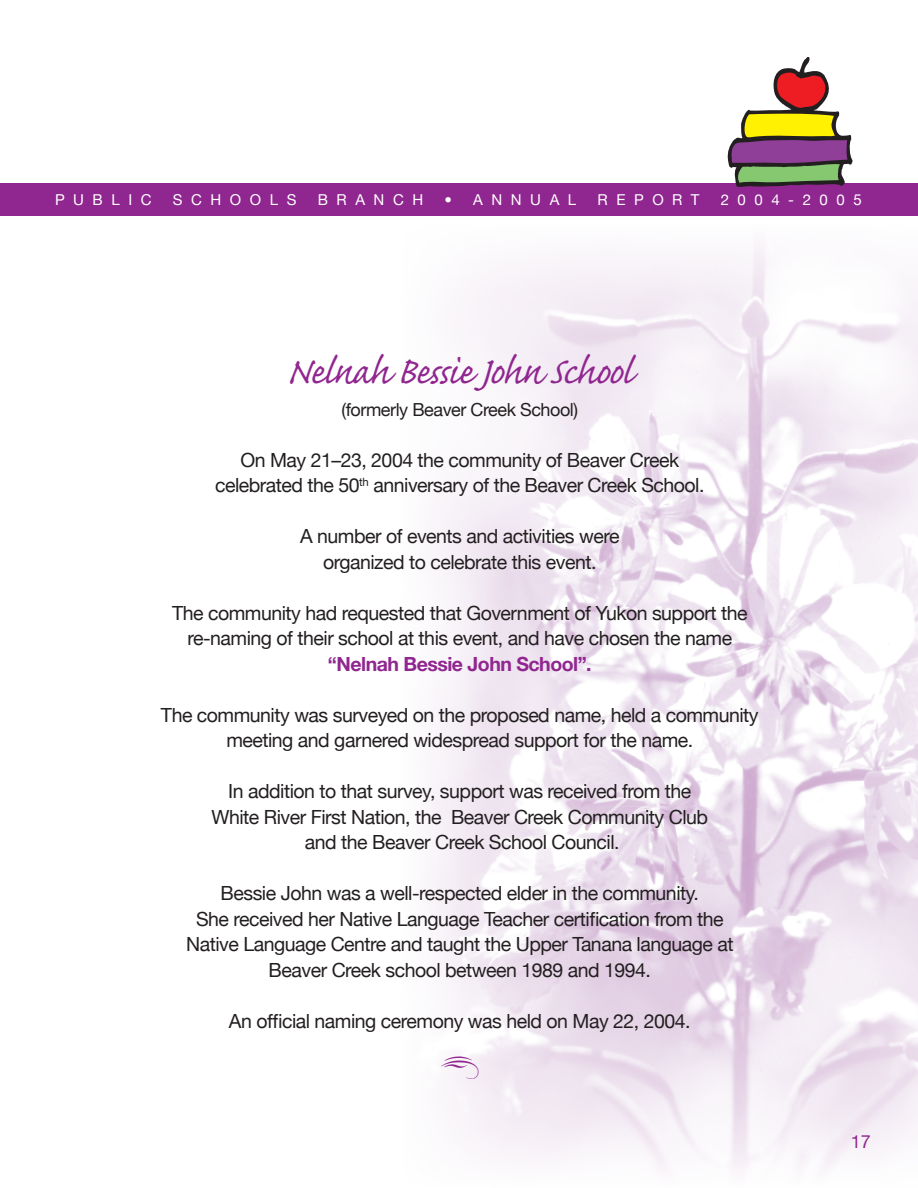
<style>
.page{position:relative;width:918px;height:1188px;background:#fff}
.page>*{position:absolute;margin:0;border:0;box-sizing:border-box;transform-origin:0 0}
.t1{font:48px "Caflisch Script";letter-spacing:-.03em;color:#90268f}
.t2{font:19.5px/25.5px "Helvetica Neue";letter-spacing:-.025em;color:#231f20;text-align:center}
.t3{font:700 19.5px "Helvetica Neue";letter-spacing:-.025em;color:#90268f}
.t4{font:18px "Helvetica Neue";letter-spacing:-.025em;color:#231f20}
.t5{font:18px "Helvetica Neue";color:#90268f}
.t6{font:15px "Helvetica Neue";letter-spacing:.57em;color:#fff}
</style>
<div class="page">
<div style="left:0;top:184px;width:918px;height:32px;background:#90268f"></div>
<svg style="left:728px;top:57px;width:124px;height:130px"></svg>
<img style="left:430px;top:243px;width:488px;height:928px">
<svg style="left:441px;top:1056px;width:38px;height:23px"></svg>
<p class="t6" style="left:55px;top:191px;width:98px">PUBLIC</p>
<p class="t6" style="left:173px;top:191px;width:125px">SCHOOLS</p>
<p class="t6" style="left:318px;top:191px;width:107px">BRANCH</p>
<p class="t6" style="left:444px;top:191px;width:133px">• ANNUAL</p>
<p class="t6" style="left:598px;top:191px;width:103px">REPORT</p>
<p class="t6" style="left:721px;top:191px;width:142px">2004-2005</p>
<p class="t1" style="left:287px;top:347px;width:348px">Nelnah Bessie John School</p>
<p class="t4" style="left:342px;top:399px;width:238px">(formerly Beaver Creek School)</p>
<p class="t2" style="left:240px;top:447px;width:440px">On May 21–23, 2004 the community of Beaver Creek</p>
<p class="t2" style="left:215px;top:472px;width:491px">celebrated the 50<sup>th</sup> anniversary of the Beaver Creek School.</p>
<p class="t2" style="left:300px;top:523px;width:321px">A number of events and activities were</p>
<p class="t2" style="left:323px;top:549px;width:275px">organized to celebrate this event.</p>
<p class="t2" style="left:172px;top:600px;width:577px">The community had requested that Government of Yukon support the</p>
<p class="t2" style="left:188px;top:625px;width:546px">re-naming of their school at this event, and have chosen the name</p>
<p class="t3" style="left:328px;top:652px;width:265px">“Nelnah Bessie John School”.</p>
<p class="t2" style="left:161px;top:702px;width:599px">The community was surveyed on the proposed name, held a community meeting and garnered widespread support for the name.</p>
<p class="t2" style="left:228px;top:778px;width:465px">In addition to that survey, support was received from the</p>
<p class="t2" style="left:212px;top:804px;width:498px">White River First Nation, the Beaver Creek Community Club</p>
<p class="t2" style="left:305px;top:829px;width:316px">and the Beaver Creek School Council.</p>
<p class="t2" style="left:221px;top:880px;width:480px">Bessie John was a well-respected elder in the community.</p>
<p class="t2" style="left:196px;top:906px;width:529px">She received her Native Language Teacher certification from the</p>
<p class="t2" style="left:186px;top:931px;width:549px">Native Language Centre and taught the Upper Tanana language at</p>
<p class="t2" style="left:269px;top:957px;width:384px">Beaver Creek school between 1989 and 1994.</p>
<p class="t2" style="left:229px;top:1008px;width:463px">An official naming ceremony was held on May 22, 2004.</p>
<p class="t5" style="left:851px;top:1131px;width:22px">17</p>
</div>
